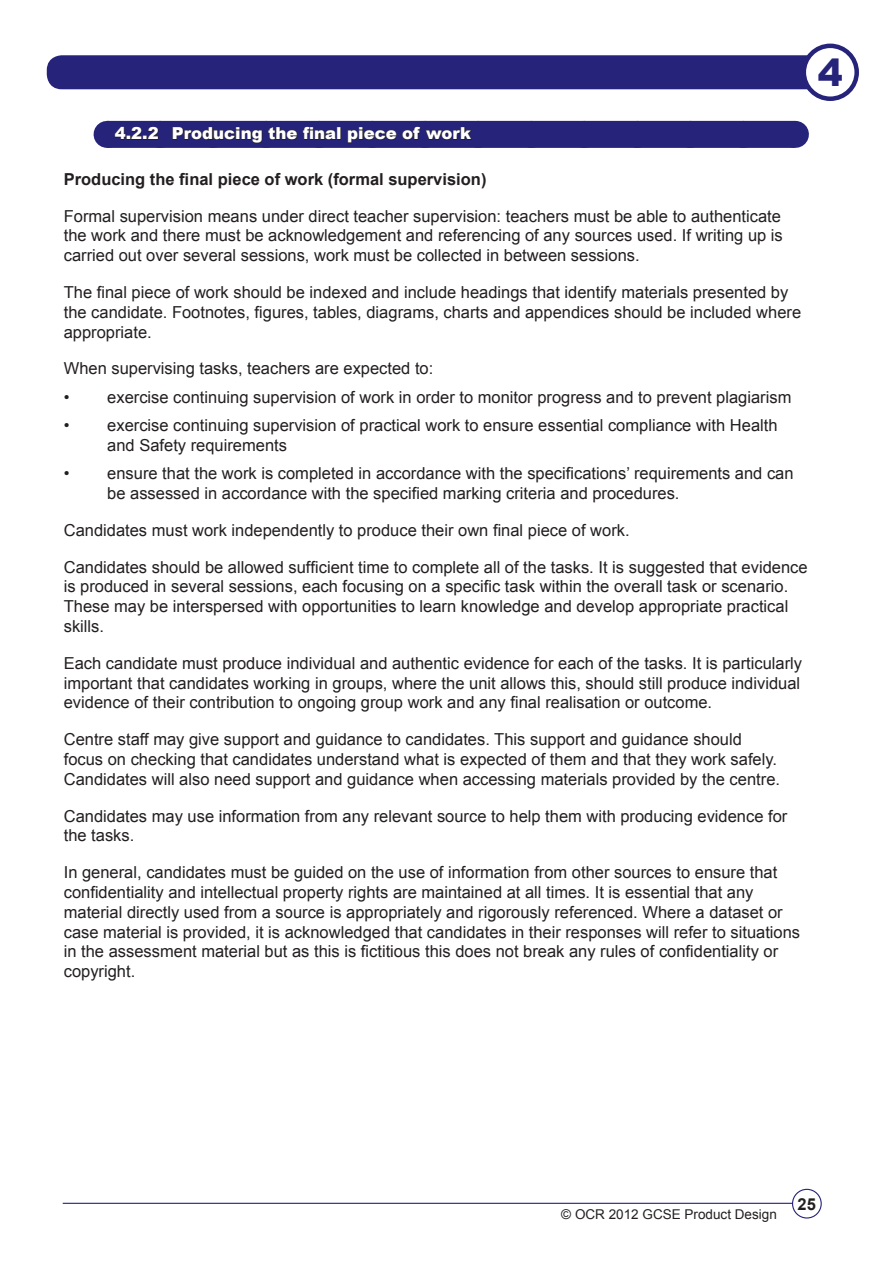
<style>
.page{position:relative;width:893px;height:1263px;background:#fff}
.page>*{position:absolute;margin:0;border:0;box-sizing:border-box;transform-origin:0 0}
.Body_Text{font:900 37.5px "Arial";color:#26237b}
.Body_Text-2{font:16.5px/19.8px "Arial";color:#231f20}
.Bullet_1{font:16.5px/19.8px "Arial";color:#231f20}
.Body_Text-3{font:700 16.5px "Arial";color:#231f20}
.Heading_3{font:900 16.5px "Arial";color:#fff}
.t1{font:13.5px "Arial";color:#231f20}
</style>
<div class="page">
<div style="left:47px;top:55px;width:782px;height:34px;background:#26237b;border-radius:15px"></div>
<div style="left:804px;top:46px;width:53px;height:53px;background:#fff;border-radius:50%"></div>
<div style="left:801px;top:44px;width:58px;height:57px;border:4px solid #26237b;border-radius:50%"></div>
<hr style="left:63px;top:1203px;width:730px;height:1px;background:#26237b">
<div style="left:792px;top:1189px;width:30px;height:29px;border:1px solid #26237b;border-radius:50%"></div>
<div style="left:107px;top:121px;width:687px;height:27px;background:#26237b"></div>
<svg style="left:794px;top:121px;width:1px;height:27px"></svg>
<svg style="left:114px;top:126px;width:654px;height:22px"></svg>
<p class="Body_Text" style="left:818px;top:45px;width:27px">4</p>
<p class="Heading_3" style="left:115px;top:122px;width:358px">4.2.2 Producing the final piece of work</p>
<p class="Body_Text-3" style="left:64px;top:168px;width:424px">Producing the final piece of work (formal supervision)</p>
<p class="Body_Text-2" style="left:64px;top:206px;width:721px;text-align:justify">Formal supervision means under direct teacher supervision: teachers must be able to authenticate the work and there must be acknowledgement and referencing of any sources used. If writing up is carried out over several sessions, work must be collected in between sessions.</p>
<p class="Body_Text-2" style="left:64px;top:282px;width:739px">The final piece of work should be indexed and include headings that identify materials presented by the candidate. Footnotes, figures, tables, diagrams, charts and appendices should be included where appropriate.</p>
<p class="Body_Text-2" style="left:64px;top:359px;width:371px">When supervising tasks, teachers are expected to:</p>
<p class="Bullet_1" style="left:64px;top:387px;width:729px">• exercise continuing supervision of work in order to monitor progress and to prevent plagiarism</p>
<p class="Bullet_1" style="left:107px;top:415px;width:672px;text-indent:-44px">• exercise continuing supervision of practical work to ensure essential compliance with Health and Safety requirements</p>
<p class="Bullet_1" style="left:107px;top:463px;width:688px;text-indent:-44px">• ensure that the work is completed in accordance with the specifications’ requirements and can be assessed in accordance with the specified marking criteria and procedures.</p>
<p class="Body_Text-2" style="left:64px;top:520px;width:567px">Candidates must work independently to produce their own final piece of work.</p>
<p class="Body_Text-2" style="left:64px;top:557px;width:745px">Candidates should be allowed sufficient time to complete all of the tasks. It is suggested that evidence is produced in several sessions, each focusing on a specific task within the overall task or scenario.<br>These may be interspersed with opportunities to learn knowledge and develop appropriate practical skills.</p>
<p class="Body_Text-2" style="left:64px;top:653px;width:740px;text-align:justify">Each candidate must produce individual and authentic evidence for each of the tasks. It is particularly important that candidates working in groups, where the unit allows this, should still produce individual evidence of their contribution to ongoing group work and any final realisation or outcome.</p>
<p class="Body_Text-2" style="left:64px;top:730px;width:718px">Centre staff may give support and guidance to candidates. This support and guidance should focus on checking that candidates understand what is expected of them and that they work safely.<br>Candidates will also need support and guidance when accessing materials provided by the centre.</p>
<p class="Body_Text-2" style="left:64px;top:806px;width:725px">Candidates may use information from any relevant source to help them with producing evidence for the tasks.</p>
<p class="Body_Text-2" style="left:64px;top:863px;width:738px">In general, candidates must be guided on the use of information from other sources to ensure that confidentiality and intellectual property rights are maintained at all times. It is essential that any material directly used from a source is appropriately and rigorously referenced. Where a dataset or case material is provided, it is acknowledged that candidates in their responses will refer to situations in the assessment material but as this is fictitious this does not break any rules of confidentiality or copyright.</p>
<p class="t1" style="left:561px;top:1205px;width:217px">© OCR 2012 GCSE Product Design</p>
<p class="Body_Text-3" style="left:798px;top:1193px;width:20px">25</p>
</div>
